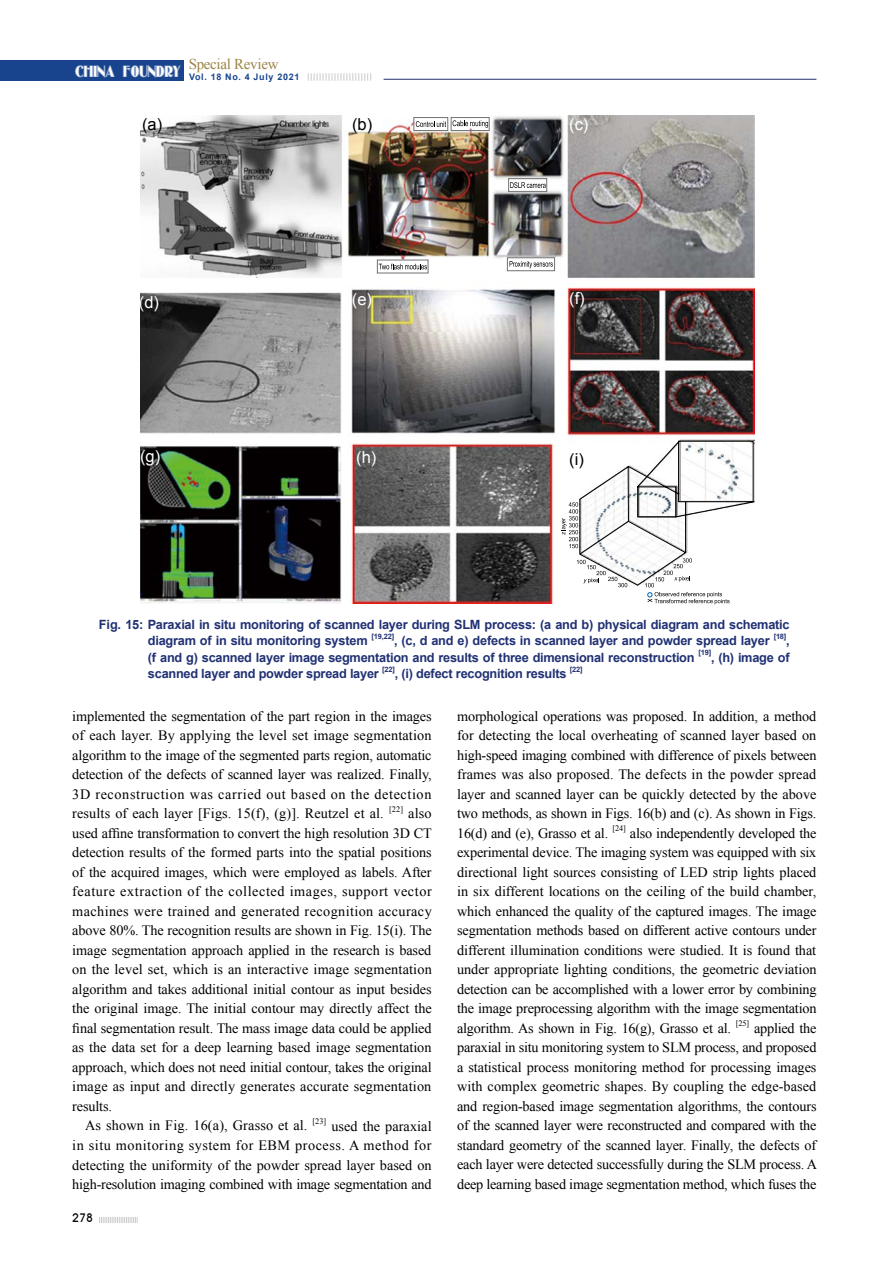
<style>
.page{position:relative;width:893px;height:1263px;background:#fff}
.page>*{position:absolute;margin:0;border:0;box-sizing:border-box;transform-origin:0 0}
.t1{font:16.5px "Arial";color:#fff}
.t2{font:16.5px "Arial";color:#000}
.t3{font:15px "Times New Roman";letter-spacing:-.02em;color:#9d8447}
.t4{font:14.25px/19.5px "Times New Roman";letter-spacing:-.005em;color:#000;text-align:justify}
.t5{font:14.25px "Times New Roman";letter-spacing:.04em;color:#000}
.t6{font:14.25px "Times New Roman";letter-spacing:.025em;color:#000}
.t7{font:700 12.75px/16.4px "Arial";letter-spacing:-.02em;color:#213174}
.t8{font:500 12px "Avant Garde IT Cby BT";color:#000}
.t9{font:700 9px "Arial";letter-spacing:.07em;color:#18448e}
.t10{font:8.25px "Times New Roman";letter-spacing:-.005em;color:#000}
.t11{font:700 7.5px "Arial";letter-spacing:-.025em;color:#213174}
</style>
<div class="page">
<svg style="left:99px;top:1217px;width:39px;height:6px"></svg>
<div style="left:0;top:60px;width:184px;height:21px;background:#18448e"></div>
<svg style="left:308px;top:73px;width:63px;height:8px"></svg>
<hr style="left:384px;top:79px;width:432px;height:1px;background:#213174">
<img style="left:141px;top:116px;width:613px;height:488px">
<svg style="left:561px;top:440px;width:194px;height:164px"></svg>
<img style="left:376px;top:117px;width:179px;height:157px">
<div style="left:567px;top:448px;width:26px;height:24px;background:#fff"></div>
<p class="t3" style="left:189px;top:54px;width:91px">Special Review</p>
<p class="t9" style="left:75px;top:70px;width:226px"><sup>CHINA</sup> <sup>FOUNDRY</sup> Vol. 18 No. 4 July 2021</p>
<p class="t2" style="left:142px;top:114px;width:22px">(a)</p>
<p class="t2" style="left:352px;top:114px;width:22px">(b)</p>
<p class="t1" style="left:569px;top:114px;width:21px">(c)</p>
<p class="t1" style="left:139px;top:291px;width:22px">(d)</p>
<p class="t1" style="left:352px;top:288px;width:22px">(e)</p>
<p class="t1" style="left:569px;top:287px;width:17px">(f)</p>
<p class="t1" style="left:140px;top:445px;width:22px">(g)</p>
<p class="t1" style="left:356px;top:446px;width:22px">(h)</p>
<p class="t2" style="left:569px;top:448px;width:16px">(i)</p>
<p class="t7" style="left:148px;top:617px;width:643px;text-indent:-49px">Fig. 15: Paraxial in situ monitoring of scanned layer during SLM process: (a and b) physical diagram and schematic diagram of in situ monitoring system</p>
<p class="t11" style="left:372px;top:631px;width:24px">[19,22]</p>
<p class="t7" style="left:394px;top:633px;width:377px">, (c, d and e) defects in scanned layer and powder spread layer</p>
<p class="t11" style="left:774px;top:631px;width:14px">[18]</p>
<p class="t7" style="left:786px;top:633px;width:5px">,</p>
<p class="t7" style="left:148px;top:649px;width:548px">(f and g) scanned layer image segmentation and results of three dimensional reconstruction</p>
<p class="t11" style="left:699px;top:648px;width:14px">[19]</p>
<p class="t7" style="left:711px;top:649px;width:80px">, (h) image of</p>
<p class="t7" style="left:148px;top:666px;width:232px">scanned layer and powder spread layer</p>
<p class="t11" style="left:382px;top:664px;width:14px">[22]</p>
<p class="t7" style="left:395px;top:666px;width:173px">, (i) defect recognition results</p>
<p class="t11" style="left:570px;top:664px;width:14px">[22]</p>
<p class="t4" style="left:72px;top:706px;width:361px">implemented the segmentation of the part region in the images of each layer. By applying the level set image segmentation algorithm to the image of the segmented parts region, automatic detection of the defects of scanned layer was realized. Finally, 3D reconstruction was carried out based on the detection results of each layer [Figs. 15(f), (g)]. Reutzel et al.</p>
<p class="t4" style="left:457px;top:706px;width:361px">morphological operations was proposed. In addition, a method for detecting the local overheating of scanned layer based on high-speed imaging combined with difference of pixels between frames was also proposed. The defects in the powder spread layer and scanned layer can be quickly detected by the above two methods, as shown in Figs. 16(b) and (c). As shown in Figs.<br>16(d) and (e), Grasso et al.</p>
<p class="t10" style="left:389px;top:803px;width:16px">[22]</p>
<p class="t4" style="left:408px;top:804px;width:25px">also</p>
<p class="t4" style="left:72px;top:823px;width:361px">used affine transformation to convert the high resolution 3D CT</p>
<p class="t4" style="left:72px;top:843px;width:361px">detection results of the formed parts into the spatial positions</p>
<p class="t4" style="left:72px;top:862px;width:361px">of the acquired images, which were employed as labels. After</p>
<p class="t5" style="left:72px;top:882px;width:361px">feature extraction of the collected images, support vector</p>
<p class="t6" style="left:72px;top:901px;width:361px">machines were trained and generated recognition accuracy</p>
<p class="t4" style="left:72px;top:921px;width:361px">above 80%. The recognition results are shown in Fig. 15(i). The</p>
<p class="t4" style="left:72px;top:940px;width:361px">image segmentation approach applied in the research is based</p>
<p class="t4" style="left:72px;top:960px;width:361px">on the level set, which is an interactive image segmentation</p>
<p class="t4" style="left:72px;top:979px;width:361px">algorithm and takes additional initial contour as input besides</p>
<p class="t4" style="left:72px;top:999px;width:361px">the original image. The initial contour may directly affect the</p>
<p class="t4" style="left:72px;top:1018px;width:361px">final segmentation result. The mass image data could be applied</p>
<p class="t4" style="left:72px;top:1038px;width:361px">as the data set for a deep learning based image segmentation</p>
<p class="t4" style="left:72px;top:1057px;width:361px">approach, which does not need initial contour, takes the original</p>
<p class="t4" style="left:72px;top:1077px;width:361px">image as input and directly generates accurate segmentation</p>
<p class="t4" style="left:72px;top:1096px;width:41px">results.</p>
<p class="t4" style="left:85px;top:1116px;width:224px">As shown in Fig. 16(a), Grasso et al.</p>
<p class="t10" style="left:312px;top:1115px;width:15px">[23]</p>
<p class="t10" style="left:612px;top:823px;width:15px">[24]</p>
<p class="t4" style="left:457px;top:823px;width:361px;text-indent:173px">also independently developed the experimental device. The imaging system was equipped with six directional light sources consisting of LED strip lights placed in six different locations on the ceiling of the build chamber, which enhanced the quality of the captured images. The image segmentation methods based on different active contours under different illumination conditions were studied. It is found that under appropriate lighting conditions, the geometric deviation detection can be accomplished with a lower error by combining the image preprocessing algorithm with the image segmentation algorithm. As shown in Fig. 16(g), Grasso et al.</p>
<p class="t10" style="left:736px;top:1018px;width:15px">[25]</p>
<p class="t4" style="left:457px;top:1018px;width:362px;text-indent:297px">applied the paraxial in situ monitoring system to SLM process, and proposed a statistical process monitoring method for processing images with complex geometric shapes. By coupling the edge-based and region-based image segmentation algorithms, the contours of the scanned layer were reconstructed and compared with the standard geometry of the scanned layer. Finally, the defects of each layer were detected successfully during the SLM process. A deep learning based image segmentation method, which fuses the</p>
<p class="t4" style="left:72px;top:1116px;width:361px;text-indent:259px">used the paraxial in situ monitoring system for EBM process. A method for detecting the uniformity of the powder spread layer based on high-resolution imaging combined with image segmentation and</p>
<p class="t8" style="left:72px;top:1211px;width:22px">278</p>
</div>
